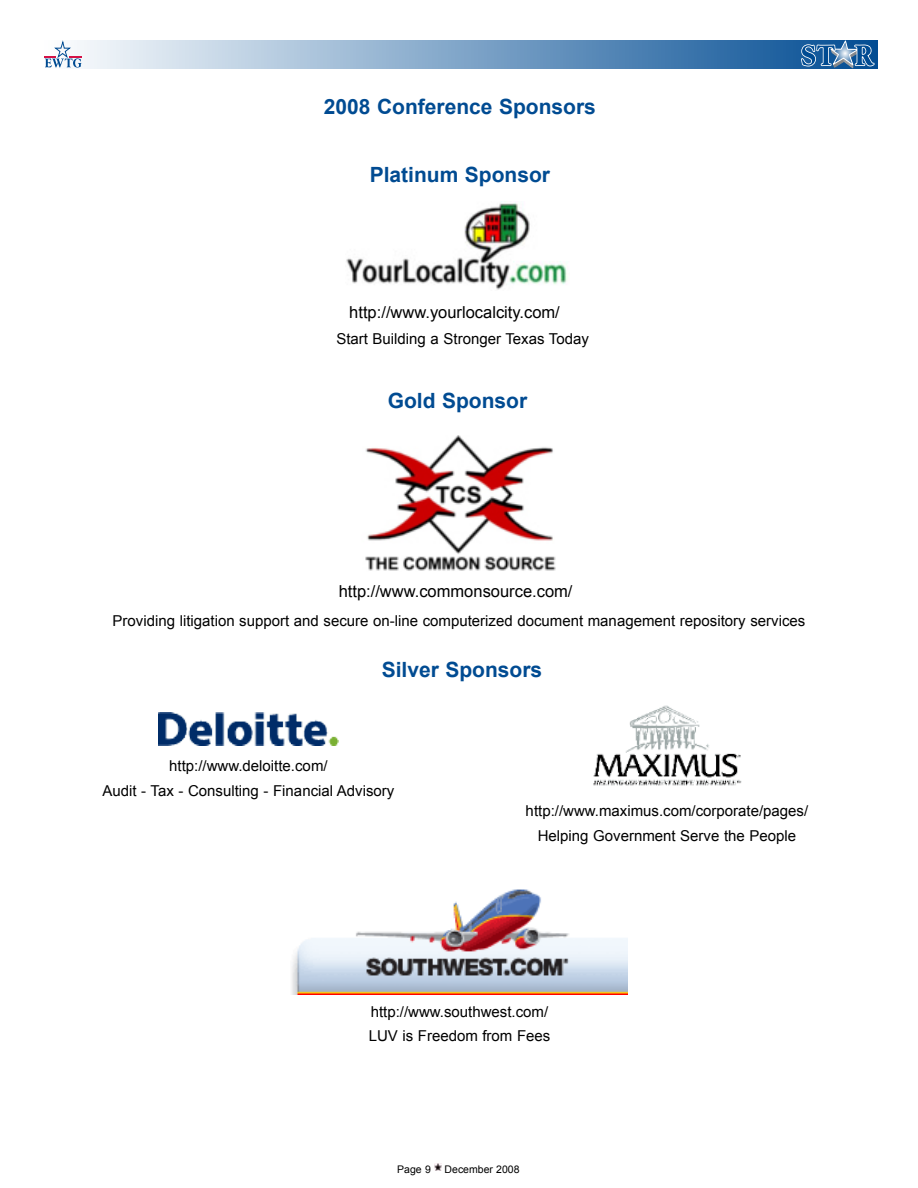
<style>
.page{position:relative;width:918px;height:1188px;background:#fff}
.page>*{position:absolute;margin:0;border:0;box-sizing:border-box;transform-origin:0 0}
.t1{font:700 21px "Arial";color:#004b92}
.t2{font:16.5px "Arial";color:#000}
.t3{font:15px/24.6px "Arial";color:#000;text-align:center}
.t4{font:10.5px "Arial";color:#000}
</style>
<div class="page">
<svg style="left:434px;top:1164px;width:7px;height:7px"></svg>
<svg style="left:77px;top:41px;width:801px;height:28px;background:#85a9cb"></svg>
<hr style="left:44px;top:69px;width:38px;height:1px;background:#d51246">
<svg style="left:44px;top:40px;width:38px;height:28px"></svg>
<svg style="left:800px;top:40px;width:75px;height:29px;background:#4278ab"></svg>
<img style="left:158px;top:712px;width:180px;height:34px">
<img style="left:593px;top:705px;width:149px;height:81px">
<img style="left:346px;top:201px;width:221px;height:89px">
<img style="left:365px;top:435px;width:191px;height:136px">
<img style="left:292px;top:889px;width:336px;height:105px">
<h1 class="t1" style="left:324px;top:95px;width:273px">2008 Conference Sponsors</h1>
<h1 class="t1" style="left:370px;top:163px;width:182px">Platinum Sponsor</h1>
<p class="t2" style="left:349px;top:303px;width:212px">http://www.yourlocalcity.com/</p>
<p class="t3" style="left:336px;top:327px;width:254px">Start Building a Stronger Texas Today</p>
<h1 class="t1" style="left:388px;top:389px;width:141px">Gold Sponsor</h1>
<p class="t2" style="left:339px;top:582px;width:235px">http://www.commonsource.com/</p>
<p class="t3" style="left:113px;top:608px;width:694px">Providing litigation support and secure on-line computerized document management repository services</p>
<h1 class="t1" style="left:382px;top:658px;width:162px">Silver Sponsors</h1>
<p class="t3" style="left:103px;top:753px;width:293px">http://www.deloitte.com/<br>Audit - Tax - Consulting - Financial Advisory</p>
<p class="t3" style="left:526px;top:799px;width:284px">http://www.maximus.com/corporate/pages/<br>Helping Government Serve the People</p>
<p class="t3" style="left:369px;top:999px;width:183px;text-align:left">http://www.southwest.com/<br>LUV is Freedom from Fees</p>
<p class="t4" style="left:397px;top:1163px;width:26px">Page</p>
<p class="t4" style="left:445px;top:1163px;width:76px">December 2008</p>
</div>
